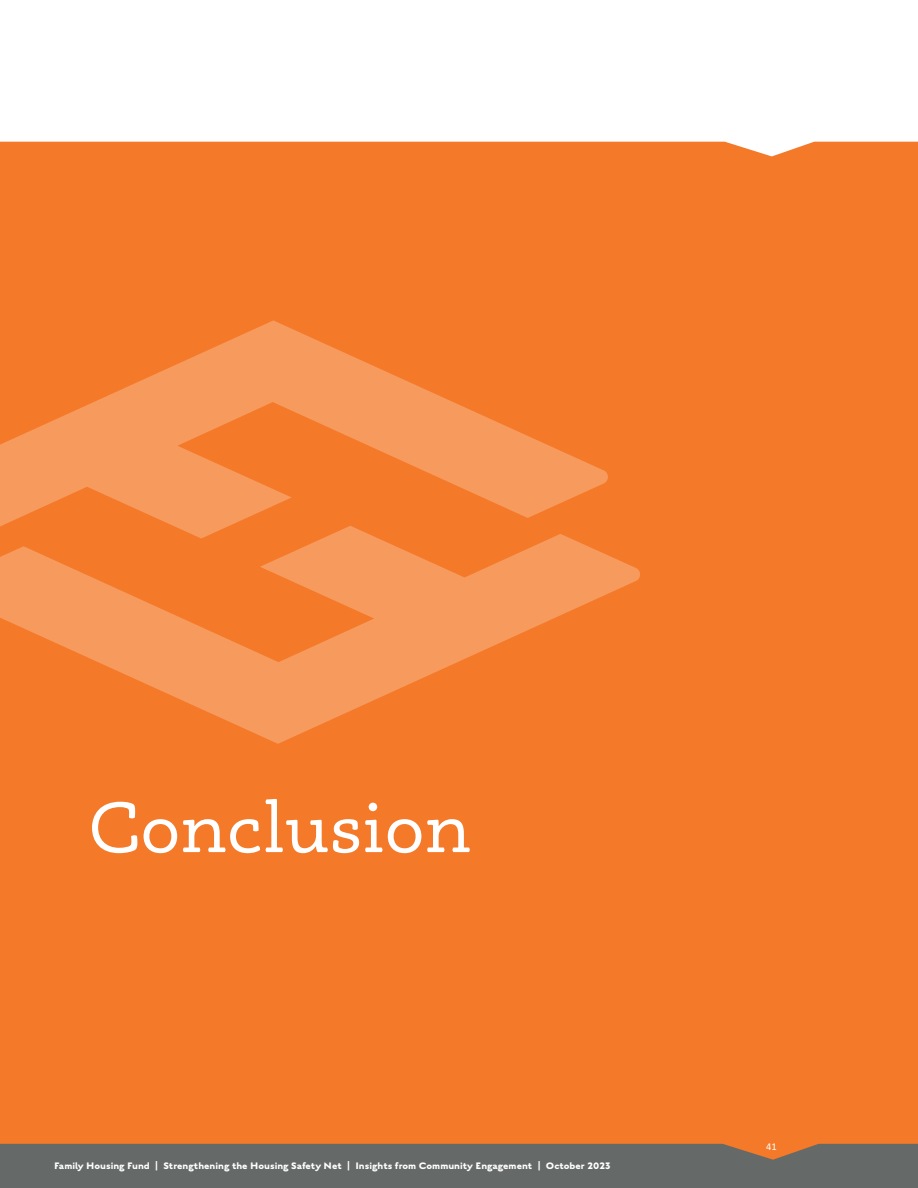
<style>
.page{position:relative;width:918px;height:1188px;background:#fff}
.page>*{position:absolute;margin:0;border:0;box-sizing:border-box;transform-origin:0 0}
.Section_Title{font:72px "Phoreus Cherokee";color:#fff}
.t1{font:700 10.5px "English Grotesque";color:#fff}
.t2{font:10.5px "Calibri";color:#fff}
</style>
<div class="page">
<div style="left:0;top:142px;width:918px;height:1002px;background:#f47928"></div>
<svg style="left:0;top:320px;width:609px;height:206px;background:#f4873f"></svg>
<svg style="left:0;top:526px;width:641px;height:218px;background:#f4863e"></svg>
<div style="left:0;top:1144px;width:918px;height:44px;background:#656a68"></div>
<p class="Section_Title" style="left:88px;top:786px;width:385px">Conclusion</p>
<p class="t1" style="left:54px;top:1160px;width:558px">Family Housing Fund | Strengthening the Housing Safety Net | Insights from Community Engagement | October 2023</p>
<p class="t2" style="left:766px;top:1140px;width:12px">41</p>
</div>
